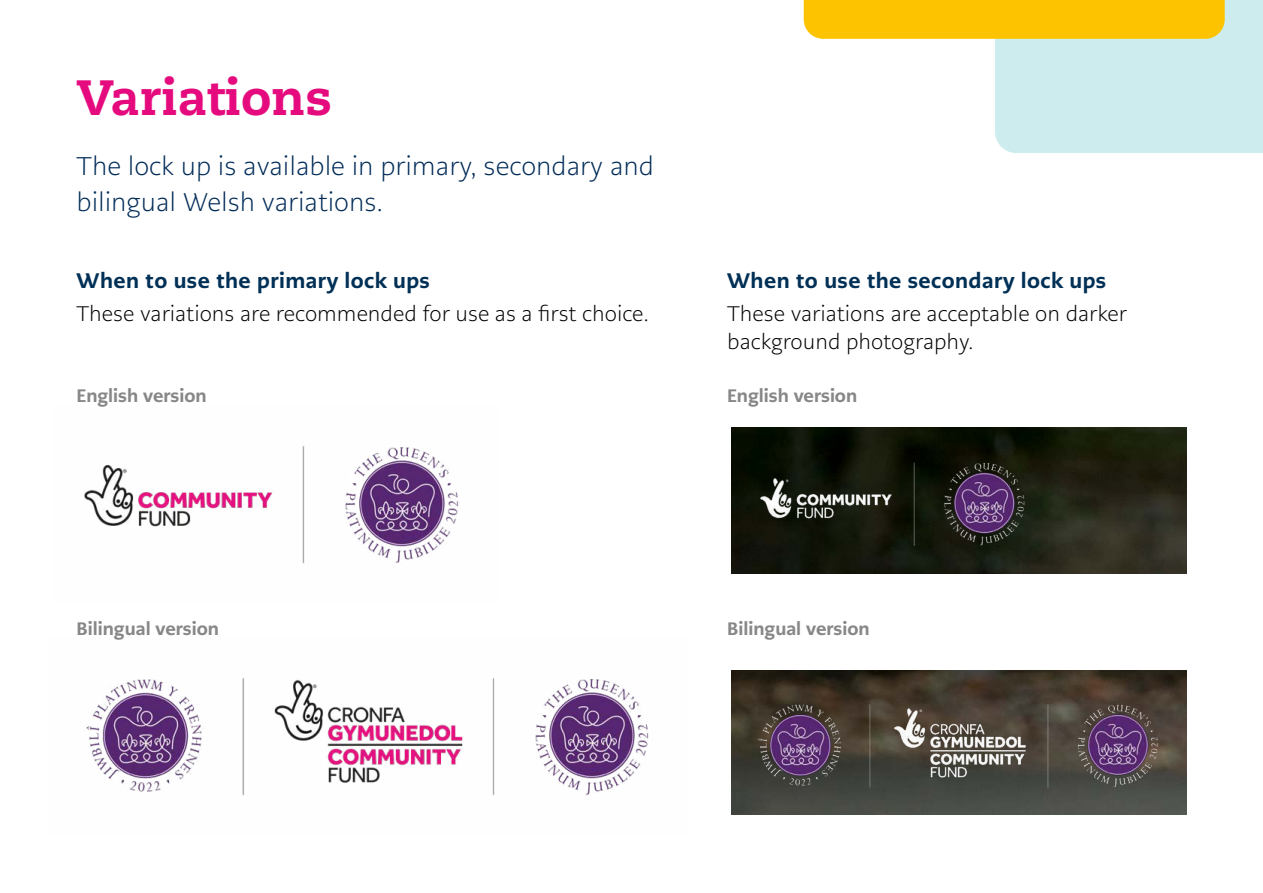
<style>
.page{position:relative;width:1263px;height:893px;background:#fff}
.page>*{position:absolute;margin:0;border:0;box-sizing:border-box;transform-origin:0 0}
.H2__Heading{font:800 49.5px "Caecilia LT Pro 85";color:#e50b7e}
.P__Intro_Big{font:300 25.5px/36px "PMN Caecilia Sans Text";color:#002b57}
.P__Intro{font:300 21px/28.5px "PMN Caecilia Sans Text";color:#000}
.H3__Content_Heading{font:800 21px "PMN Caecilia Sans Text";letter-spacing:.02em;color:#003056}
.P__It_Captino{font:800 18px "PMN Caecilia Sans Text";color:#878787}
</style>
<div class="page">
<img style="left:731px;top:427px;width:455px;height:146px">
<img style="left:731px;top:670px;width:455px;height:5px">
<img style="left:84px;top:446px;width:375px;height:118px">
<img style="left:86px;top:678px;width:563px;height:118px">
<img style="left:736px;top:433px;width:316px;height:141px">
<img style="left:731px;top:675px;width:455px;height:140px">
<svg style="left:804px;top:0;width:459px;height:153px"></svg>
<h2 class="H2__Heading" style="left:77px;top:63px;width:257px">Variations</h2>
<p class="P__Intro_Big" style="left:77px;top:148px;width:579px">The lock up is available in primary, secondary and bilingual Welsh variations.</p>
<h3 class="H3__Content_Heading" style="left:77px;top:266px;width:355px">When to use the primary lock ups</h3>
<p class="P__Intro" style="left:77px;top:299px;width:574px">These variations are recommended for use as a first choice.</p>
<p class="P__It_Captino" style="left:77px;top:384px;width:132px">English version</p>
<h3 class="H3__Content_Heading" style="left:727px;top:266px;width:381px">When to use the secondary lock ups</h3>
<p class="P__Intro" style="left:727px;top:299px;width:401px">These variations are acceptable on darker background photography.</p>
<p class="P__It_Captino" style="left:727px;top:384px;width:132px">English version</p>
<p class="P__It_Captino" style="left:77px;top:617px;width:144px">Bilingual version</p>
<p class="P__It_Captino" style="left:727px;top:617px;width:144px">Bilingual version</p>
</div>
